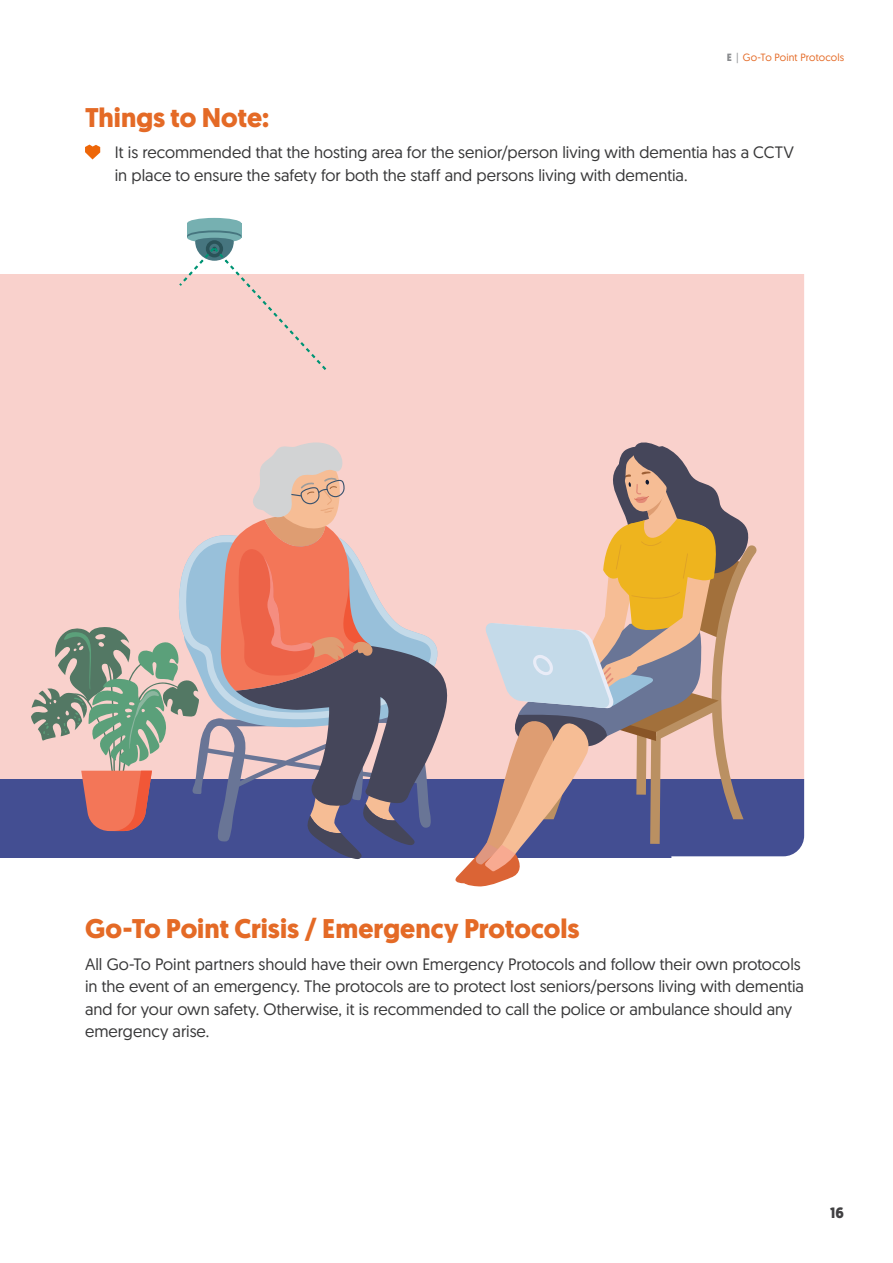
<style>
.page{position:relative;width:893px;height:1263px;background:#fff}
.page>*{position:absolute;margin:0;border:0;box-sizing:border-box;transform-origin:0 0}
.t1{font:700 27px "Geomanist";color:#e46a26}
.t2{font:16.5px/22.5px "Geomanist";color:#383839}
.t3{font:700 15px "Geomanist";color:#414042}
.t4{font:10.5px "Geomanist";letter-spacing:.01em;color:#e46a26}
.s1{font-weight:700;color:#898b8e}
.s2{color:#939598}
</style>
<div class="page">
<svg style="left:85px;top:145px;width:15px;height:14px"></svg>
<div style="left:0;top:275px;width:804px;height:504px;background:#f9d1cc"></div>
<div style="left:0;top:779px;width:804px;height:78px;background:#434e92"></div>
<svg style="left:31px;top:437px;width:726px;height:450px"></svg>
<div style="left:187px;top:218px;width:54px;height:11px;background:#76b0b1;border-radius:50%"></div>
<div style="left:187px;top:223px;width:54px;height:15px;background:#76b0b1"></div>
<svg style="left:179px;top:230px;width:147px;height:140px"></svg>
<p class="t4" style="left:727px;top:50px;width:119px"><span class="s1">E</span> <span class="s2">|</span> Go-To Point Protocols</p>
<h1 class="t1" style="left:85px;top:99px;width:186px">Things to Note:</h1>
<p class="t2" style="left:115px;top:141px;width:681px">It is recommended that the hosting area for the senior/person living with dementia has a CCTV in place to ensure the safety for both the staff and persons living with dementia.</p>
<h1 class="t1" style="left:85px;top:911px;width:496px">Go-To Point Crisis / Emergency Protocols</h1>
<p class="t2" style="left:85px;top:952px;width:720px">All Go-To Point partners should have their own Emergency Protocols and follow their own protocols in the event of an emergency. The protocols are to protect lost seniors/persons living with dementia and for your own safety. Otherwise, it is recommended to call the police or ambulance should any emergency arise.</p>
<p class="t3" style="left:830px;top:1203px;width:16px">16</p>
</div>
